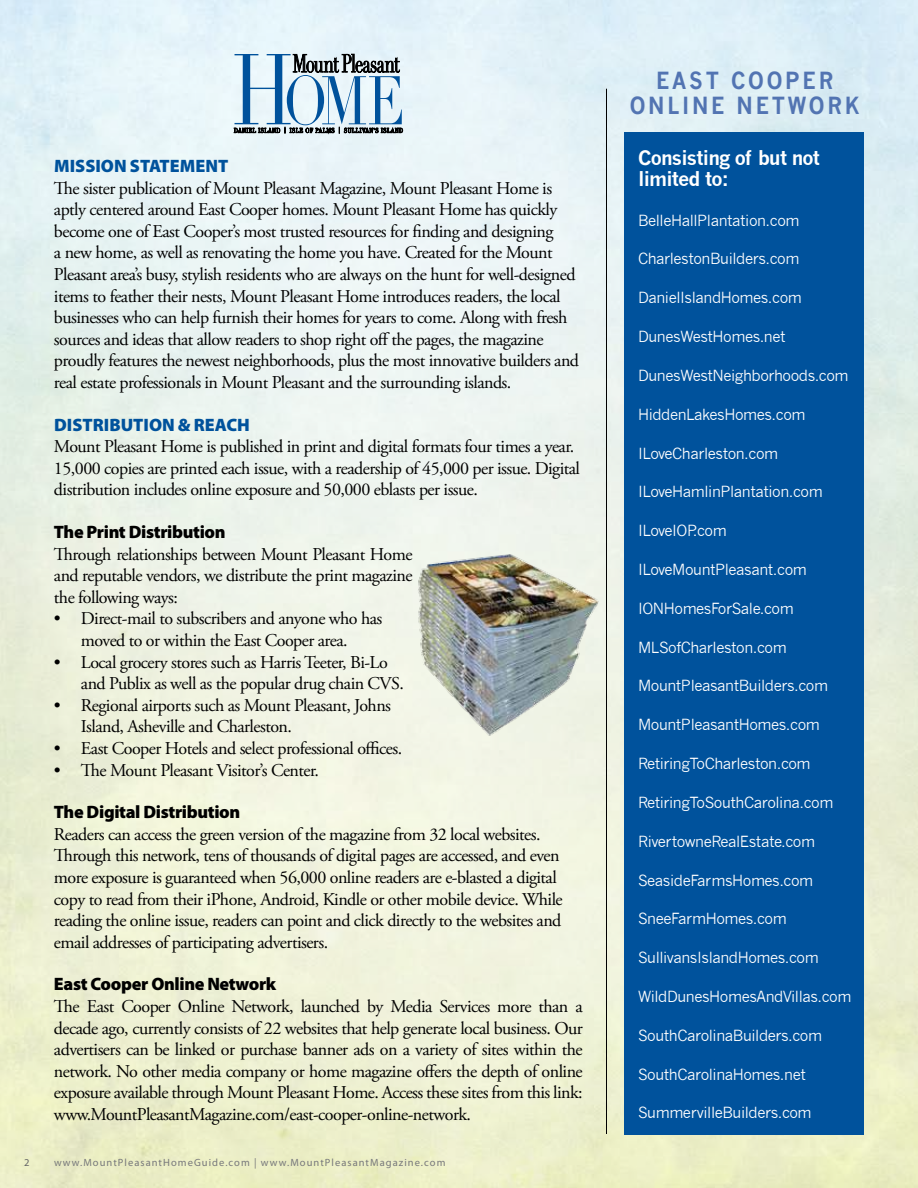
<style>
.page{position:relative;width:918px;height:1188px;background:#fff}
.page>*{position:absolute;margin:0;border:0;box-sizing:border-box;transform-origin:0 0}
.t1{font:700 23.1px/25.2px "News Gothic";letter-spacing:.13em;color:#5274b2;text-align:center;scale:.91 1}
.t2{font:700 19.5px/21px "News Gothic";color:#fff}
.t3{font:18px/21.6px "Adobe Garamond Pro";letter-spacing:-.03em;color:#000}
.t4{font:900 18px "Myriad Pro";letter-spacing:-.02em;color:#000}
.t5{font:900 18px "Myriad Pro";color:#00529c}
.t6{font:15px "News Gothic";letter-spacing:-.03em;color:#fff}
.t7{font:10.5px "Myriad Pro";letter-spacing:.1em;color:#77787b}
.t8{font:10.5px "Myriad Pro";color:#636466}
</style>
<div class="page">
<img style="left:0;top:0;width:918px;height:1188px">
<div style="left:624px;top:132px;width:239px;height:1003px;background:#00529c"></div>
<hr style="left:606px;top:89px;width:1px;height:1045px;background:#000">
<svg style="left:234px;top:53px;width:169px;height:80px;background:#a1b9cb"></svg>
<img style="left:413px;top:552px;width:189px;height:187px">
<p class="t5" style="left:54px;top:156px;width:176px">MISSION STATEMENT</p>
<p class="t3" style="left:54px;top:178px;width:527px">The sister publication of Mount Pleasant Magazine, Mount Pleasant Home is aptly centered around East Cooper homes. Mount Pleasant Home has quickly become one of East Cooper’s most trusted resources for finding and designing<br>a new home, as well as renovating the home you have. Created for the Mount Pleasant area’s busy, stylish residents who are always on the hunt for well-designed items to feather their nests, Mount Pleasant Home introduces readers, the local businesses who can help furnish their homes for years to come. Along with fresh sources and ideas that allow readers to shop right off the pages, the magazine proudly features the newest neighborhoods, plus the most innovative builders and real estate professionals in Mount Pleasant and the surrounding islands.</p>
<p class="t5" style="left:54px;top:414px;width:197px">DISTRIBUTION &amp; REACH</p>
<p class="t3" style="left:54px;top:436px;width:527px">Mount Pleasant Home is published in print and digital formats four times a year.<br>15,000 copies are printed each issue, with a readership of 45,000 per issue. Digital distribution includes online exposure and 50,000 eblasts per issue.</p>
<p class="t4" style="left:54px;top:522px;width:173px">The Print Distribution</p>
<p class="t3" style="left:54px;top:544px;width:360px;text-align:justify">Through relationships between Mount Pleasant Home and reputable vendors, we distribute the print magazine the following ways:</p>
<p class="t3" style="left:54px;top:609px;width:330px;text-align:center">• Direct-mail to subscribers and anyone who has moved to or within the East Cooper area.</p>
<p class="t3" style="left:81px;top:652px;width:325px;text-indent:-27px">• Local grocery stores such as Harris Teeter, Bi-Lo and Publix as well as the popular drug chain CVS.</p>
<p class="t3" style="left:81px;top:695px;width:312px;text-indent:-27px">• Regional airports such as Mount Pleasant, Johns<br>Island, Asheville and Charleston.</p>
<p class="t3" style="left:54px;top:738px;width:350px">• East Cooper Hotels and select professional offices.</p>
<p class="t3" style="left:54px;top:760px;width:266px">• The Mount Pleasant Visitor’s Center.</p>
<p class="t4" style="left:54px;top:802px;width:188px">The Digital Distribution</p>
<p class="t3" style="left:54px;top:824px;width:510px">Readers can access the green version of the magazine from 32 local websites.<br>Through this network, tens of thousands of digital pages are accessed, and even more exposure is guaranteed when 56,000 online readers are e-blasted a digital copy to read from their iPhone, Android, Kindle or other mobile device. While reading the online issue, readers can point and click directly to the websites and email addresses of participating advertisers.</p>
<p class="t4" style="left:54px;top:974px;width:224px">East Cooper Online Network</p>
<p class="t3" style="left:54px;top:996px;width:530px;text-align:justify">The East Cooper Online Network, launched by Media Services more than a decade ago, currently consists of 22 websites that help generate local business. Our advertisers can be linked or purchase banner ads on a variety of sites within the network. No other media company or home magazine offers the depth of online exposure available through Mount Pleasant Home. Access these sites from this link: www.MountPleasantMagazine.com/east-cooper-online-network.</p>
<p class="t8" style="left:24px;top:1157px;width:7px">2</p>
<p class="t7" style="left:54px;top:1157px;width:393px">www.MountPleasantHomeGuide.com | www.MountPleasantMagazine.com</p>
<p class="t1" style="left:630px;top:68px;width:254px">EAST COOPER<br>ONLINE NETWORK</p>
<p class="t2" style="left:638px;top:147px;width:183px">CONSISTING OF BUT NOT<br>LIMITED TO:</p>
<p class="t6" style="left:638px;top:211px;width:163px">BelleHallPlantation.com</p>
<p class="t6" style="left:638px;top:250px;width:163px">CharlestonBuilders.com</p>
<p class="t6" style="left:638px;top:289px;width:165px">DanielIslandHomes.com</p>
<p class="t6" style="left:638px;top:328px;width:149px">DunesWestHomes.net</p>
<p class="t6" style="left:638px;top:367px;width:212px">DunesWestNeighborhoods.com</p>
<p class="t6" style="left:638px;top:406px;width:169px">HiddenLakesHomes.com</p>
<p class="t6" style="left:638px;top:444px;width:142px">ILoveCharleston.com</p>
<p class="t6" style="left:638px;top:483px;width:186px">ILoveHamlinPlantation.com</p>
<p class="t6" style="left:638px;top:522px;width:90px">ILoveIOP.com</p>
<p class="t6" style="left:638px;top:561px;width:170px">ILoveMountPleasant.com</p>
<p class="t6" style="left:638px;top:600px;width:157px">IONHomesForSale.com</p>
<p class="t6" style="left:638px;top:638px;width:150px">MLSofCharleston.com</p>
<p class="t6" style="left:638px;top:677px;width:192px">MountPleasantBuilders.com</p>
<p class="t6" style="left:638px;top:716px;width:183px">MountPleasantHomes.com</p>
<p class="t6" style="left:638px;top:755px;width:174px">RetiringToCharleston.com</p>
<p class="t6" style="left:638px;top:794px;width:197px">RetiringToSouthCarolina.com</p>
<p class="t6" style="left:638px;top:833px;width:179px">RivertowneRealEstate.com</p>
<p class="t6" style="left:638px;top:871px;width:177px">SeasideFarmsHomes.com</p>
<p class="t6" style="left:638px;top:910px;width:150px">SneeFarmHomes.com</p>
<p class="t6" style="left:638px;top:949px;width:182px">SullivansIslandHomes.com</p>
<p class="t6" style="left:638px;top:988px;width:215px">WildDunesHomesAndVillas.com</p>
<p class="t6" style="left:638px;top:1027px;width:186px">SouthCarolinaBuilders.com</p>
<p class="t6" style="left:638px;top:1065px;width:169px">SouthCarolinaHomes.net</p>
<p class="t6" style="left:638px;top:1104px;width:175px">SummervilleBuilders.com</p>
</div>
